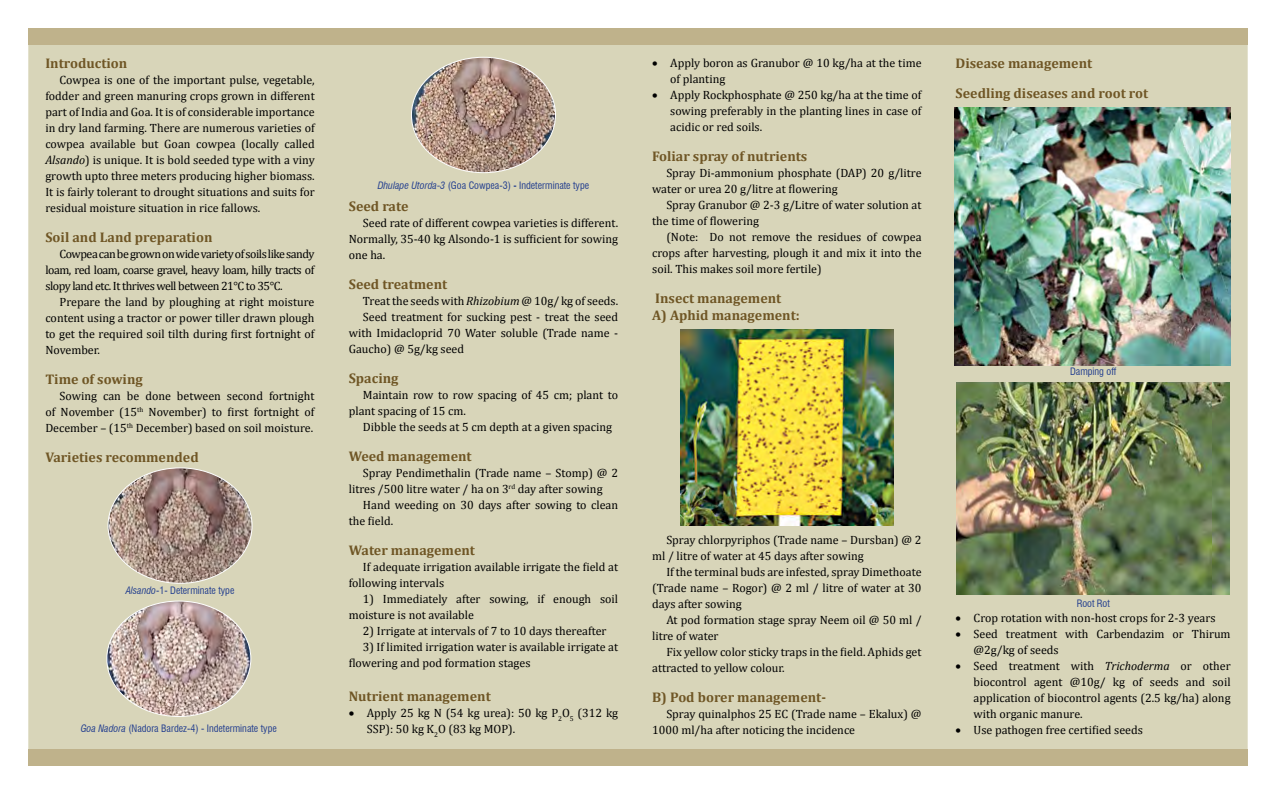
<style>
.page{position:relative;width:1276px;height:794px;background:#fff}
.page>*{position:absolute;margin:0;border:0;box-sizing:border-box;transform-origin:0 0}
.t1{font:700 14px/16.8px "Cambria";color:#6f5625}
.t2{font:12px/16px "Cambria";color:#000}
.t3{font:condensed 10px "Swiss 721 BT";color:#25408f}
.s1{font-style:italic}
.s2{font-weight:700}
</style>
<div class="page">
<div style="left:28px;top:28px;width:1219px;height:737px;background:#d8d5b9;border:1px solid #d8d5b9"></div>
<img style="left:680px;top:329px;width:213px;height:196px">
<img style="left:955px;top:108px;width:275px;height:257px">
<img style="left:956px;top:382px;width:273px;height:212px">
<img style="left:108px;top:469px;width:144px;height:114px">
<img style="left:107px;top:602px;width:144px;height:114px">
<img style="left:411px;top:57px;width:144px;height:116px">
<div style="left:28px;top:748px;width:1219px;height:17px;background:#bfb28b"></div>
<div style="left:28px;top:28px;width:1219px;height:17px;background:#bfb28b"></div>
<p class="t1" style="left:45px;top:55px;width:83px">Introduction</p>
<p class="t2" style="left:45px;top:72px;width:271px;text-align:justify;text-indent:14px">Cowpea is one of the important pulse, vegetable, fodder and green manuring crops grown in different part of India and Goa. It is of considerable importance in dry land farming. There are numerous varieties of cowpea available but Goan cowpea (locally called <span class="s1">Alsando</span>) is unique. It is bold seeded type with a viny growth upto three meters producing higher biomass.<br>It is fairly tolerant to drought situations and suits for residual moisture situation in rice fallows.</p>
<p class="t1" style="left:45px;top:229px;width:169px">Soil and Land preparation</p>
<p class="t2" style="left:45px;top:246px;width:271px;text-align:justify;text-indent:14px">Cowpea can be grown on wide variety of soils like sandy loam, red loam, coarse gravel, heavy loam, hilly tracts of slopy land etc. It thrives well between 21°C to 35°C.</p>
<p class="t2" style="left:45px;top:294px;width:271px;text-align:justify;text-indent:14px">Prepare the land by ploughing at right moisture content using a tractor or power tiller drawn plough to get the required soil tilth during first fortnight of November.</p>
<p class="t1" style="left:45px;top:371px;width:99px">Time of sowing</p>
<p class="t2" style="left:45px;top:388px;width:271px;text-align:justify;text-indent:14px">Sowing can be done between second fortnight of November (15<sup>th</sup> November) to first fortnight of December – (15<sup>th</sup> December) based on soil moisture.</p>
<p class="t1" style="left:45px;top:449px;width:155px">Varieties recommended</p>
<p class="t3" style="left:126px;top:584px;width:110px"><span class="s1">Alsando</span>-1- Determinate type</p>
<p class="t3" style="left:81px;top:722px;width:198px"><span class="s1">Goa Nadora</span> (Nadora Bardez-4) - Indeterminate type</p>
<p class="t3" style="left:378px;top:179px;width:213px"><span class="s1">Dhulape Utorda-3</span> (Goa Cowpea-3) <span class="s2">-</span> Indeterminate type</p>
<p class="t1" style="left:349px;top:197px;width:61px">Seed rate</p>
<p class="t2" style="left:349px;top:215px;width:271px;text-align:justify;text-indent:14px">Seed rate of different cowpea varieties is different.<br>Normally, 35-40 kg Alsondo-1 is sufficient for sowing one ha.</p>
<p class="t1" style="left:349px;top:275px;width:100px">Seed treatment</p>
<p class="t2" style="left:363px;top:293px;width:257px">Treat the seeds with <span class="s1">Rhizobium</span> @ 10g/ kg of seeds.</p>
<p class="t2" style="left:363px;top:309px;width:257px">Seed treatment for sucking pest - treat the seed</p>
<p class="t2" style="left:349px;top:325px;width:271px">with Imidacloprid 70 Water soluble (Trade name -</p>
<p class="t2" style="left:349px;top:341px;width:117px">Gaucho) @ 5g/kg seed</p>
<p class="t1" style="left:349px;top:369px;width:51px">Spacing</p>
<p class="t2" style="left:349px;top:387px;width:271px;text-indent:14px">Maintain row to row spacing of 45 cm; plant to plant spacing of 15 cm.</p>
<p class="t2" style="left:363px;top:419px;width:250px">Dibble the seeds at 5 cm depth at a given spacing</p>
<p class="t1" style="left:349px;top:447px;width:124px">Weed management</p>
<p class="t2" style="left:349px;top:465px;width:271px;text-indent:14px">Spray Pendimethalin (Trade name – Stomp) @ 2 litres /500 litre water / ha on 3<sup>rd</sup> day after sowing</p>
<p class="t2" style="left:349px;top:497px;width:271px;text-indent:14px">Hand weeding on 30 days after sowing to clean the field.</p>
<p class="t1" style="left:349px;top:541px;width:128px">Water management</p>
<p class="t2" style="left:349px;top:559px;width:271px;text-indent:14px">If adequate irrigation available irrigate the field at following intervals</p>
<p class="t2" style="left:349px;top:591px;width:271px;text-indent:14px">1) Immediately after sowing, if enough soil moisture is not available</p>
<p class="t2" style="left:363px;top:623px;width:245px">2) Irrigate at intervals of 7 to 10 days thereafter</p>
<p class="t2" style="left:349px;top:639px;width:271px;text-indent:14px">3) If limited irrigation water is available irrigate at flowering and pod formation stages</p>
<p class="t1" style="left:349px;top:687px;width:143px">Nutrient management</p>
<p class="t2" style="left:367px;top:704px;width:253px;text-indent:-18px">• Apply 25 kg N (54 kg urea): 50 kg P<sub>2</sub>O<sub>5</sub> (312 kg<br>SSP): 50 kg K<sub>2</sub>O (83 kg MOP).</p>
<p class="t2" style="left:670px;top:55px;width:253px;text-indent:-18px">• Apply boron as Granubor @ 10 kg/ha at the time of planting</p>
<p class="t2" style="left:670px;top:87px;width:253px;text-align:justify;text-indent:-18px">• Apply Rockphosphate @ 250 kg/ha at the time of sowing preferably in the planting lines in case of acidic or red soils.</p>
<p class="t1" style="left:652px;top:147px;width:157px">Foliar spray of nutrients</p>
<p class="t2" style="left:652px;top:165px;width:271px;text-indent:14px">Spray Di-ammonium phosphate (DAP) 20 g/litre water or urea 20 g/litre at flowering</p>
<p class="t2" style="left:652px;top:197px;width:271px;text-indent:14px">Spray Granubor @ 2-3 g/Litre of water solution at the time of flowering</p>
<p class="t2" style="left:652px;top:229px;width:271px;text-align:justify;text-indent:14px">(Note: Do not remove the residues of cowpea crops after harvesting, plough it and mix it into the soil. This makes soil more fertile)</p>
<p class="t1" style="left:652px;top:289px;width:149px">Insect management<br>A) Aphid management:</p>
<p class="t1" style="left:955px;top:48px;width:194px;line-height:30px">Disease management<br>Seedling diseases and root rot</p>
<p class="t3" style="left:1070px;top:366px;width:48px">Damping off</p>
<p class="t2" style="left:652px;top:531px;width:271px;text-indent:14px">Spray chlorpyriphos (Trade name – Dursban) @ 2 ml / litre of water at 45 days after sowing</p>
<p class="t2" style="left:652px;top:563px;width:271px;text-align:justify;text-indent:14px">If the terminal buds are infested, spray Dimethoate (Trade name – Rogor) @ 2 ml / litre of water at 30 days after sowing</p>
<p class="t2" style="left:652px;top:611px;width:271px;text-indent:14px">At pod formation stage spray Neem oil @ 50 ml / litre of water</p>
<p class="t2" style="left:652px;top:643px;width:271px;text-indent:14px">Fix yellow color sticky traps in the field. Aphids get attracted to yellow colour.</p>
<p class="t1" style="left:652px;top:688px;width:175px">B) Pod borer management-</p>
<p class="t2" style="left:652px;top:705px;width:271px;text-indent:14px">Spray quinalphos 25 EC (Trade name – Ekalux) @<br>1000 ml/ha after noticing the incidence</p>
<p class="t3" style="left:1076px;top:597px;width:35px">Root Rot</p>
<p class="t2" style="left:955px;top:610px;width:261px">• Crop rotation with non-host crops for 2-3 years</p>
<p class="t2" style="left:973px;top:626px;width:258px;text-indent:-18px">• Seed treatment with Carbendazim or Thirum @2g/kg of seeds</p>
<p class="t2" style="left:973px;top:658px;width:258px;text-align:justify;text-indent:-18px">• Seed treatment with <span class="s1">Trichoderma</span> or other biocontrol agent @10g/ kg of seeds and soil application of biocontrol agents (2.5 kg/ha) along with organic manure.</p>
<p class="t2" style="left:955px;top:721px;width:189px">• Use pathogen free certified seeds</p>
</div>
